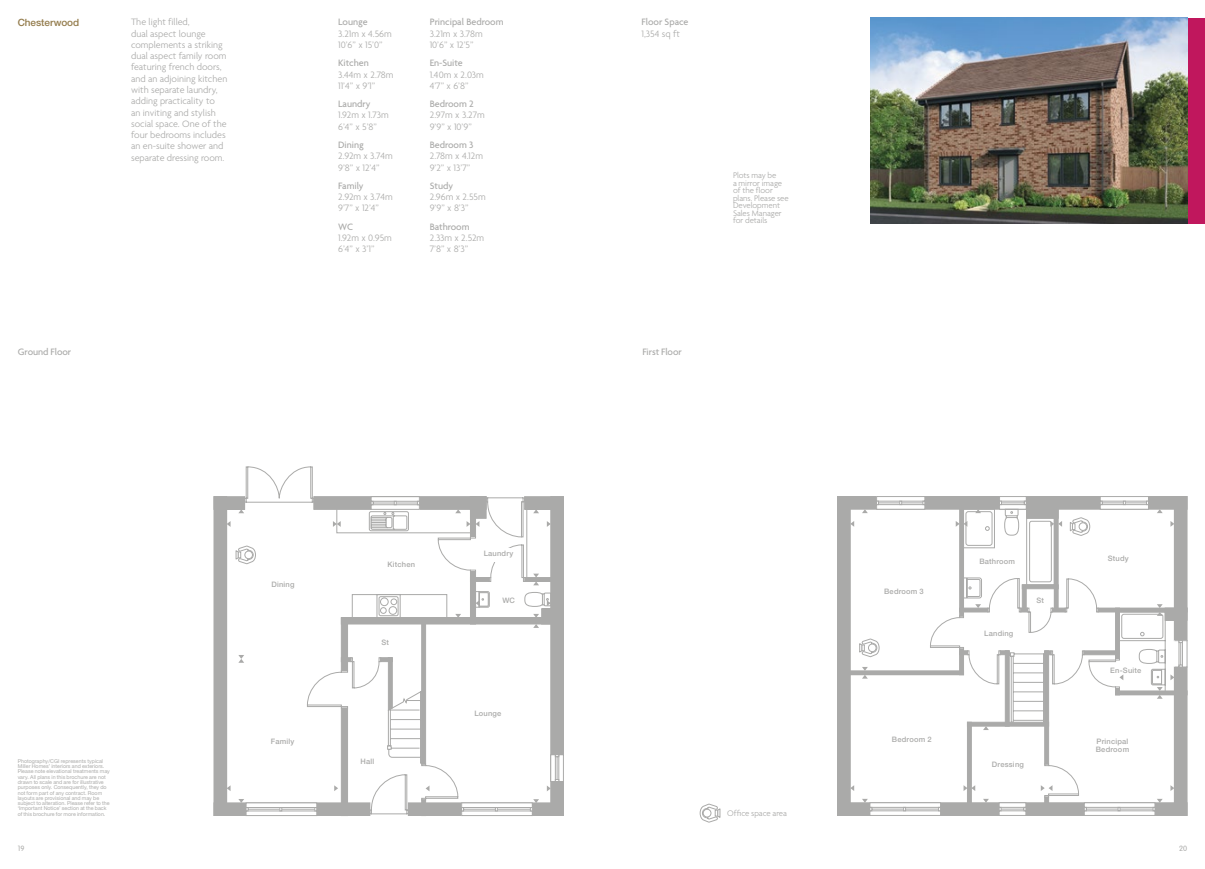
<style>
.page{position:relative;width:1205px;height:869px;background:#fff}
.page>*{position:absolute;margin:0;border:0;box-sizing:border-box;transform-origin:0 0}
.t1{font:300 10px/11.2px "Agenda";color:#aaaaa9}
.t2{font:500 10px "Agenda";color:#aaaaa9}
.t3{font:500 10px "Helvetica Neue";letter-spacing:-.005em;color:#937b4b}
.t4{font:300 8.75px/7.5px "Agenda";letter-spacing:-.005em;color:#aaaaa9}
.t5{font:500 7.5px/8px "Helvetica Neue";letter-spacing:.025em;color:#aaaaa9}
.t6{font:300 7.5px "VAG Rounded";color:#aaaaa9}
.t7{font:5.25px/5.2px "Helvetica Neue";color:#aaaaa9}
</style>
<div class="page">
<div style="left:1187px;top:18px;width:18px;height:205px;background:#c0175d"></div>
<img style="left:870px;top:18px;width:317px;height:205px">
<div style="left:214px;top:496px;width:31px;height:13px;background:#aaaaa9"></div>
<div style="left:214px;top:496px;width:31px;height:13px;border:1px solid #aaaaa9"></div>
<div style="left:214px;top:496px;width:13px;height:319px;background:#aaaaa9"></div>
<div style="left:551px;top:496px;width:12px;height:319px;background:#aaaaa9"></div>
<div style="left:408px;top:802px;width:155px;height:13px;border:1px solid #aaaaa9"></div>
<div style="left:214px;top:802px;width:156px;height:13px;background:#aaaaa9"></div>
<div style="left:421px;top:799px;width:5px;height:16px;background:#aaaaa9"></div>
<svg style="left:244px;top:466px;width:307px;height:347px"></svg>
<svg style="left:547px;top:521px;width:4px;height:5px"></svg>
<svg style="left:533px;top:509px;width:6px;height:4px"></svg>
<svg style="left:466px;top:521px;width:13px;height:5px"></svg>
<svg style="left:455px;top:509px;width:6px;height:4px"></svg>
<svg style="left:455px;top:613px;width:6px;height:4px"></svg>
<svg style="left:333px;top:521px;width:8px;height:5px"></svg>
<svg style="left:227px;top:521px;width:4px;height:5px"></svg>
<svg style="left:238px;top:509px;width:6px;height:4px"></svg>
<svg style="left:334px;top:785px;width:4px;height:5px"></svg>
<svg style="left:227px;top:785px;width:4px;height:5px"></svg>
<svg style="left:238px;top:798px;width:79px;height:17px"></svg>
<svg style="left:238px;top:655px;width:6px;height:7px"></svg>
<svg style="left:475px;top:600px;width:4px;height:5px"></svg>
<svg style="left:547px;top:600px;width:4px;height:5px"></svg>
<svg style="left:533px;top:613px;width:6px;height:4px"></svg>
<svg style="left:533px;top:573px;width:6px;height:12px"></svg>
<svg style="left:426px;top:785px;width:3px;height:6px"></svg>
<svg style="left:547px;top:754px;width:16px;height:37px"></svg>
<svg style="left:461px;top:798px;width:78px;height:17px"></svg>
<svg style="left:533px;top:623px;width:6px;height:4px"></svg>
<div style="left:489px;top:548px;width:26px;height:13px;background:#fff"></div>
<svg style="left:236px;top:545px;width:20px;height:19px"></svg>
<div style="left:837px;top:496px;width:350px;height:13px;background:#aaaaa9"></div>
<div style="left:837px;top:496px;width:13px;height:319px;background:#aaaaa9"></div>
<div style="left:1174px;top:496px;width:13px;height:144px;background:#aaaaa9"></div>
<div style="left:1174px;top:666px;width:13px;height:149px;background:#aaaaa9"></div>
<div style="left:837px;top:802px;width:350px;height:13px;background:#aaaaa9"></div>
<div style="left:837px;top:670px;width:126px;height:4px;border:1px solid #aaaaa9"></div>
<svg style="left:1000px;top:497px;width:26px;height:11px"></svg>
<svg style="left:1100px;top:497px;width:48px;height:11px"></svg>
<svg style="left:877px;top:497px;width:48px;height:11px"></svg>
<svg style="left:1174px;top:640px;width:13px;height:27px"></svg>
<svg style="left:868px;top:508px;width:306px;height:308px"></svg>
<svg style="left:1170px;top:520px;width:4px;height:6px"></svg>
<svg style="left:1157px;top:509px;width:5px;height:4px"></svg>
<svg style="left:1119px;top:674px;width:4px;height:6px"></svg>
<svg style="left:1170px;top:674px;width:4px;height:6px"></svg>
<svg style="left:1157px;top:604px;width:5px;height:11px"></svg>
<svg style="left:1170px;top:784px;width:4px;height:6px"></svg>
<svg style="left:1084px;top:798px;width:78px;height:17px"></svg>
<svg style="left:1157px;top:686px;width:5px;height:12px"></svg>
<svg style="left:1050px;top:520px;width:12px;height:6px"></svg>
<svg style="left:975px;top:509px;width:6px;height:4px"></svg>
<svg style="left:975px;top:604px;width:6px;height:3px"></svg>
<svg style="left:956px;top:520px;width:11px;height:6px"></svg>
<svg style="left:850px;top:520px;width:4px;height:6px"></svg>
<svg style="left:862px;top:509px;width:6px;height:4px"></svg>
<svg style="left:850px;top:784px;width:4px;height:6px"></svg>
<svg style="left:862px;top:798px;width:79px;height:17px"></svg>
<svg style="left:862px;top:667px;width:6px;height:11px"></svg>
<svg style="left:1041px;top:784px;width:11px;height:6px"></svg>
<svg style="left:963px;top:784px;width:12px;height:6px"></svg>
<svg style="left:983px;top:798px;width:6px;height:4px"></svg>
<svg style="left:983px;top:725px;width:6px;height:4px"></svg>
<svg style="left:859px;top:638px;width:20px;height:19px"></svg>
<svg style="left:1070px;top:517px;width:20px;height:18px"></svg>
<svg style="left:700px;top:803px;width:20px;height:19px"></svg>
<p class="t3" style="left:18px;top:16px;width:63px">Chesterwood</p>
<p class="t1" style="left:131px;top:16px;width:98px">The light filled,<br>dual aspect lounge complements a striking dual aspect family room featuring french doors, and an adjoining kitchen with separate laundry, adding practicality to<br>an inviting and stylish social space. One of the four bedrooms includes an en-suite shower and separate dressing room.</p>
<p class="t2" style="left:338px;top:16px;width:31px">Lounge</p>
<p class="t1" style="left:338px;top:28px;width:55px">3.21m x 4.56m<br>10’6” x 15’0”</p>
<p class="t2" style="left:338px;top:57px;width:32px">Kitchen</p>
<p class="t1" style="left:338px;top:68px;width:57px">3.44m x 2.78m<br>11’4” x 9’1”</p>
<p class="t2" style="left:338px;top:98px;width:34px">Laundry</p>
<p class="t1" style="left:338px;top:109px;width:52px">1.92m x 1.73m<br>6’4” x 5’8”</p>
<p class="t2" style="left:338px;top:139px;width:27px">Dining</p>
<p class="t1" style="left:338px;top:150px;width:56px">2.92m x 3.74m<br>9’8” x 12’4”</p>
<p class="t2" style="left:338px;top:179px;width:27px">Family</p>
<p class="t1" style="left:338px;top:191px;width:56px">2.92m x 3.74m<br>9’7” x 12’4”</p>
<p class="t2" style="left:338px;top:220px;width:17px">WC</p>
<p class="t1" style="left:338px;top:232px;width:55px">1.92m x 0.95m<br>6’4” x 3’1”</p>
<p class="t5" style="left:356px;top:102px;width:37px">Bathroom</p>
<p class="t2" style="left:430px;top:16px;width:75px">Principal Bedroom</p>
<p class="t1" style="left:430px;top:28px;width:54px">3.21m x 3.78m<br>10’6” x 12’5”</p>
<p class="t2" style="left:430px;top:57px;width:35px">En-Suite</p>
<p class="t1" style="left:430px;top:68px;width:56px">1.40m x 2.03m<br>4’7” x 6’8”</p>
<p class="t2" style="left:430px;top:98px;width:46px">Bedroom 2</p>
<p class="t1" style="left:430px;top:109px;width:57px">2.97m x 3.27m<br>9’9” x 10’9”</p>
<p class="t2" style="left:430px;top:139px;width:45px">Bedroom 3</p>
<p class="t1" style="left:430px;top:150px;width:55px">2.78m x 4.12m<br>9’2” x 13’7”</p>
<p class="t2" style="left:430px;top:179px;width:25px">Study</p>
<p class="t1" style="left:430px;top:191px;width:58px">2.96m x 2.55m<br>9’9” x 8’3”</p>
<p class="t2" style="left:430px;top:220px;width:41px">Bathroom</p>
<p class="t1" style="left:430px;top:232px;width:56px">2.33m x 2.52m<br>7’8” x 8’3”</p>
<p class="t2" style="left:641px;top:16px;width:48px">Floor Space</p>
<p class="t1" style="left:641px;top:28px;width:40px">1,354 sq ft</p>
<p class="t2" style="left:18px;top:346px;width:55px">Ground Floor</p>
<p class="t2" style="left:642px;top:346px;width:41px">First Floor</p>
<p class="t4" style="left:733px;top:172px;width:57px">Plots may be<br>a mirror image of the floor plans. Please see<br>Development<br>Sales Manager for details</p>
<p class="t7" style="left:18px;top:757px;width:94px">Photography/CGI represents typical Miller Homes’ interiors and exteriors.<br>Please note elevational treatments may vary. All plans in this brochure are not drawn to scale and are for illustrative purposes only. Consequently, they do not form part of any contract. Room layouts are provisional and may be subject to alteration. Please refer to the ‘Important Notice’ section at the back of this brochure for more information.</p>
<p class="t5" style="left:271px;top:579px;width:25px">Dining</p>
<p class="t5" style="left:271px;top:736px;width:25px">Family</p>
<p class="t5" style="left:387px;top:559px;width:29px">Kitchen</p>
<p class="t5" style="left:381px;top:637px;width:9px">St</p>
<p class="t5" style="left:361px;top:756px;width:15px">Hall</p>
<p class="t5" style="left:484px;top:548px;width:31px">Laundry</p>
<p class="t5" style="left:502px;top:595px;width:14px">WC</p>
<p class="t5" style="left:474px;top:708px;width:28px">Lounge</p>
<p class="t4" style="left:727px;top:808px;width:61px">Office space area</p>
<p class="t5" style="left:884px;top:586px;width:41px">Bedroom 3</p>
<p class="t5" style="left:892px;top:734px;width:41px">Bedroom 2</p>
<p class="t5" style="left:979px;top:556px;width:37px">Bathroom</p>
<p class="t5" style="left:984px;top:628px;width:31px">Landing</p>
<p class="t5" style="left:1036px;top:595px;width:9px">St</p>
<p class="t5" style="left:992px;top:759px;width:34px">Dressing</p>
<p class="t5" style="left:1107px;top:553px;width:22px">Study</p>
<p class="t5" style="left:1110px;top:665px;width:32px">En-Suite</p>
<p class="t5" style="left:1096px;top:736px;width:35px">Principal<br>Bedroom</p>
<p class="t6" style="left:18px;top:843px;width:8px">19</p>
<p class="t6" style="left:1179px;top:843px;width:10px">20</p>
</div>
